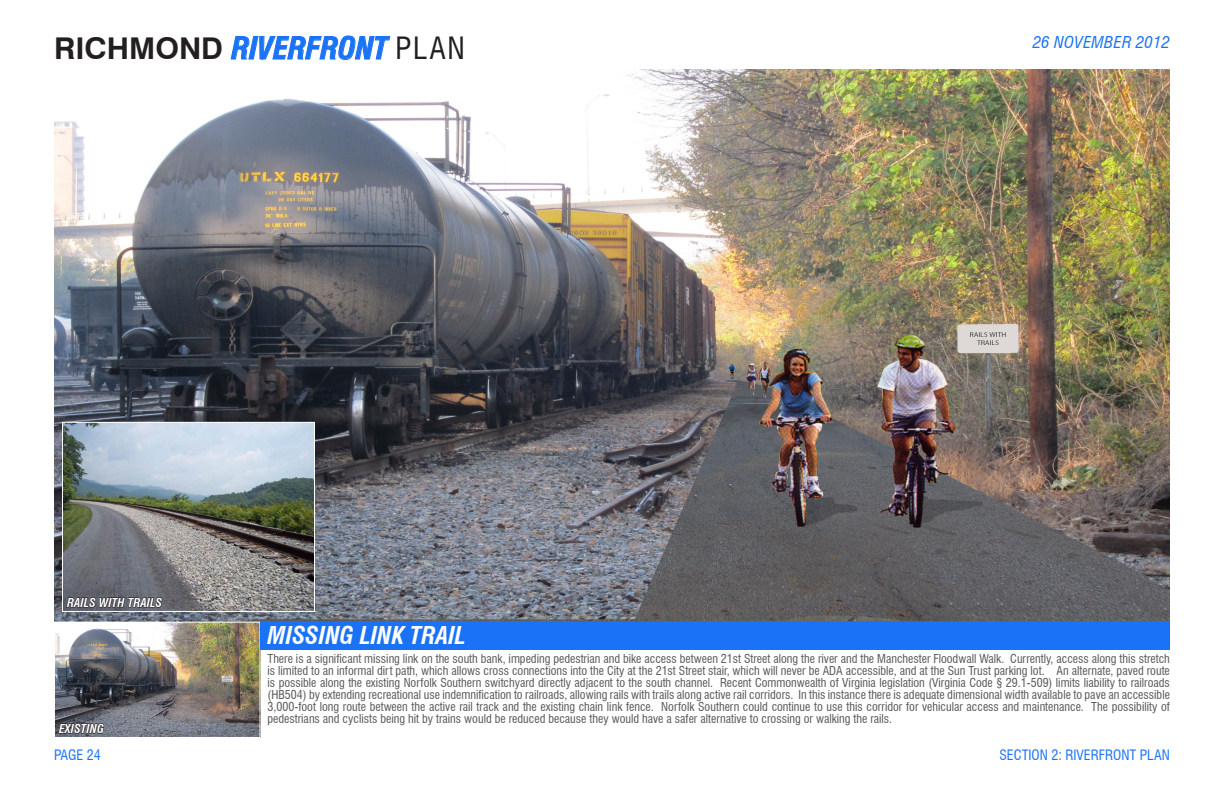
<style>
.page{position:relative;width:1224px;height:792px;background:#fff}
.page>*{position:absolute;margin:0;border:0;box-sizing:border-box;transform-origin:0 0}
.t1{font:italic 700 condensed 30px "Swiss 721 BT";color:#1a73f7}
.t2{font:italic 700 condensed 24px "Swiss 721 BT";color:#fffeff}
.t3{font:italic condensed 16px "Swiss 721 BT";letter-spacing:.01em;color:#1a73f7;scale:1.05 1}
.t4{font:condensed 14px "Swiss 721 BT";color:#1a73f7}
.t5{font:condensed 12px/12px "Swiss 721 BT";color:#595759;text-align:justify}
.t6{font:italic 700 condensed 12px "Swiss 721 BT";color:#fff}
.s1{font-style:normal;font-stretch:normal;color:#231f20}
.s2{font-weight:400;font-style:normal;color:#231f20}
</style>
<div class="page">
<img style="left:54px;top:69px;width:1116px;height:553px">
<img style="left:56px;top:624px;width:203px;height:112px">
<div style="left:54px;top:622px;width:207px;height:116px;border:1px solid #fff"></div>
<img style="left:64px;top:424px;width:249px;height:186px">
<div style="left:62px;top:422px;width:253px;height:190px;border:1px solid #fff"></div>
<svg style="left:231px;top:35px;width:159px;height:26px"></svg>
<div style="left:260px;top:621px;width:910px;height:29px;background:#1a73f7;border:1px solid #1a73f7"></div>
<svg style="left:58px;top:723px;width:47px;height:15px"></svg>
<svg style="left:66px;top:592px;width:97px;height:26px;background:#5b5e67"></svg>
<h1 class="t1" style="left:54px;top:30px;width:412px"><span class="s1">RICHMOND</span> RIVERFRONT <span class="s2">PLAN</span></h1>
<p class="t6" style="left:67px;top:595px;width:97px">RAILS WITH TRAILS</p>
<h3 class="t3" style="left:1033px;top:33px;width:132px">26 NOVEMBER 2012</h3>
<p class="t6" style="left:59px;top:721px;width:47px">EXISTING</p>
<p class="t4" style="left:54px;top:746px;width:48px">PAGE 24</p>
<p class="t2" style="left:268px;top:621px;width:200px">MISSING LINK TRAIL</p>
<p class="t5" style="left:268px;top:653px;width:904px">There is a significant missing link on the south bank, impeding pedestrian and bike access between 21st Street along the river and the Manchester Floodwall Walk. Currently, access along this stretch is limited to an informal dirt path, which allows cross connections into the City at the 21st Street stair, which will never be ADA accessible, and at the Sun Trust parking lot. An alternate, paved route is possible along the existing Norfolk Southern switchyard directly adjacent to the south channel. Recent Commonwealth of Virginia legislation (Virginia Code § 29.1-509) limits liability to railroads (HB504) by extending recreational use indemnification to railroads, allowing rails with trails along active rail corridors. In this instance there is adequate dimensional width available to pave an accessible 3,000-foot long route between the active rail track and the existing chain link fence. Norfolk Southern could continue to use this corridor for vehicular access and maintenance. The possibility of pedestrians and cyclists being hit by trains would be reduced because they would have a safer alternative to crossing or walking the rails.</p>
<p class="t4" style="left:999px;top:746px;width:172px">SECTION 2: RIVERFRONT PLAN</p>
</div>
